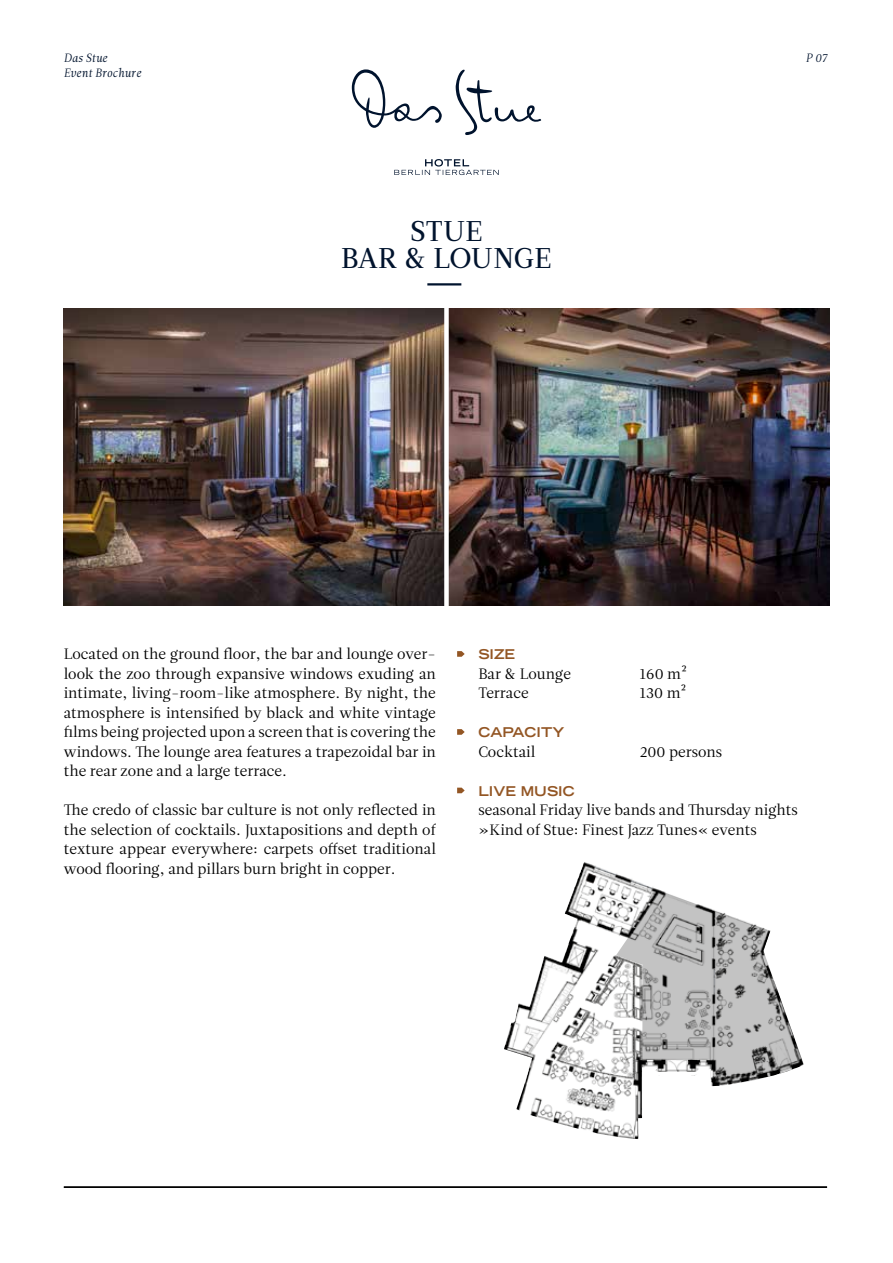
<style>
.page{position:relative;width:893px;height:1263px;background:#fff}
.page>*{position:absolute;margin:0;border:0;box-sizing:border-box;transform-origin:0 0}
.t1{font:28.5px/27px "Leitura Roman 2";letter-spacing:.015em;color:#00132d;text-align:center}
.t2{font:15px/19.5px "Leitura Roman 1";color:#000;text-align:justify}
.t3{font:700 expanded 13.5px "Trade Gothic LT Std";color:#935624}
.t4{font:12px/15px "Leitura Italic 1";color:#00132d}
</style>
<div class="page">
<img style="left:504px;top:862px;width:210px;height:277px">
<svg style="left:616px;top:891px;width:188px;height:195px"></svg>
<img style="left:64px;top:308px;width:380px;height:298px">
<img style="left:449px;top:308px;width:380px;height:298px">
<svg style="left:457px;top:651px;width:8px;height:6px"></svg>
<svg style="left:457px;top:729px;width:8px;height:6px"></svg>
<svg style="left:457px;top:788px;width:8px;height:5px"></svg>
<hr style="left:64px;top:1186px;width:763px;height:1px;background:#000">
<hr style="left:64px;top:1187px;width:763px;height:1px;background:#000">
<hr style="left:427px;top:283px;width:34px;height:2px;background:#00132d">
<svg style="left:394px;top:159px;width:105px;height:16px"></svg>
<svg style="left:352px;top:69px;width:90px;height:59px"></svg>
<svg style="left:455px;top:70px;width:86px;height:65px"></svg>
<p class="t4" style="left:64px;top:50px;width:79px">Das Stue<br>Event Brochure</p>
<h1 class="t1" style="left:341px;top:218px;width:212px">STUE<br>BAR &amp; LOUNGE</h1>
<p class="t4" style="left:806px;top:50px;width:23px">P 07</p>
<p class="t2" style="left:64px;top:644px;width:374px">Located on the ground floor, the bar and lounge over&shy;look the zoo through expansive windows exuding an intimate, living-room-like atmosphere. By night, the atmosphere is intensified by black and white vintage films being projected upon a screen that is covering the windows. The lounge area features a trapezoidal bar in the rear zone and a large terrace.</p>
<p class="t2" style="left:64px;top:800px;width:374px">The credo of classic bar culture is not only reflected in the selection of cocktails. Juxtapositions and depth of texture appear everywhere: carpets offset traditional wood flooring, and pillars burn bright in copper.</p>
<p class="t3" style="left:478px;top:645px;width:38px">SIZE</p>
<p class="t2" style="left:478px;top:664px;width:94px">Bar &amp; Lounge</p>
<p class="t2" style="left:640px;top:664px;width:49px">160 m²</p>
<p class="t2" style="left:478px;top:683px;width:52px">Terrace</p>
<p class="t2" style="left:640px;top:683px;width:48px">130 m²</p>
<p class="t3" style="left:478px;top:723px;width:87px">CAPACITY</p>
<p class="t2" style="left:478px;top:742px;width:58px">Cocktail</p>
<p class="t2" style="left:640px;top:742px;width:84px">200 persons</p>
<p class="t3" style="left:478px;top:782px;width:98px">LIVE MUSIC</p>
<p class="t2" style="left:478px;top:800px;width:321px">seasonal Friday live bands and Thursday nights »Kind of Stue: Finest Jazz Tunes« events</p>
</div>
